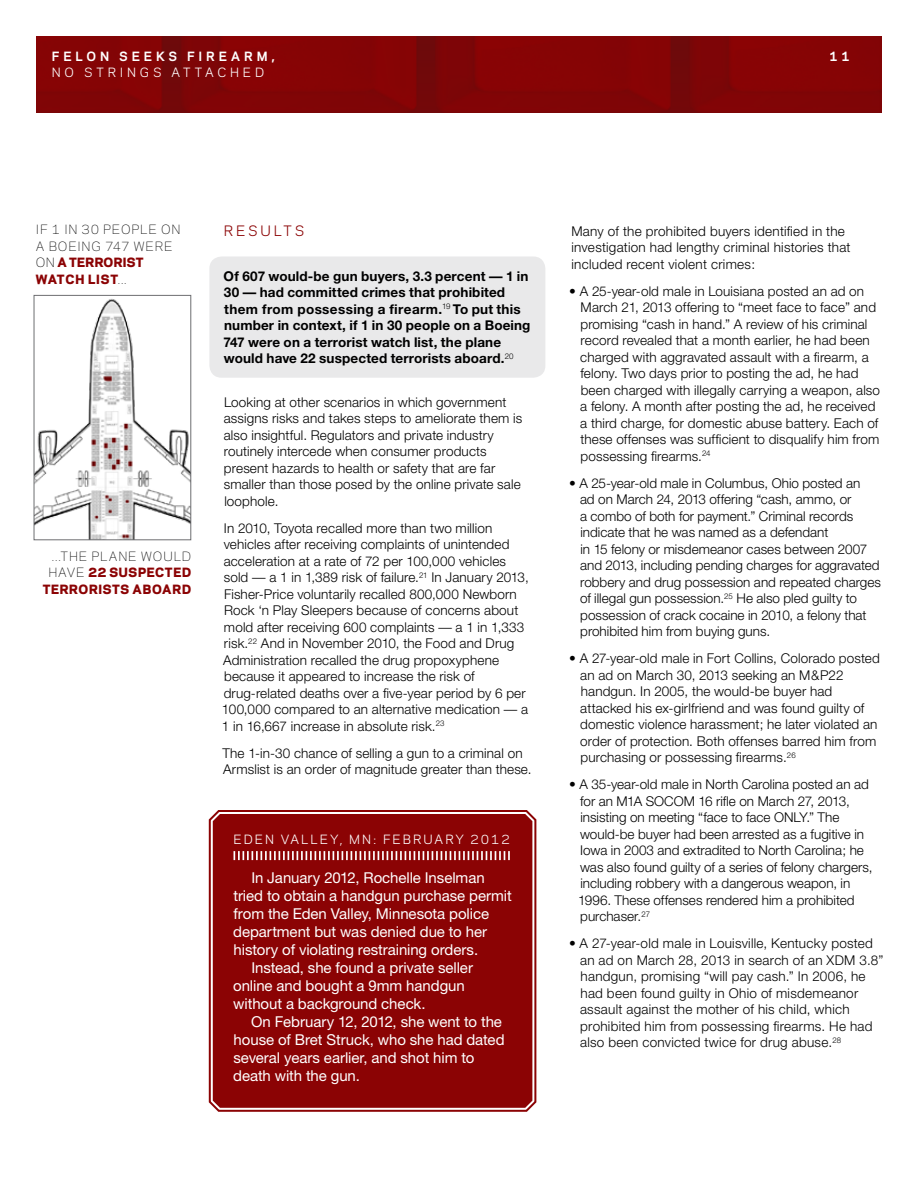
<style>
.page{position:relative;width:918px;height:1188px;background:#fff}
.page>*{position:absolute;margin:0;border:0;box-sizing:border-box;transform-origin:0 0}
.t1{font:15px "Helvetica Neue";letter-spacing:-.005em;color:#fff}
.t2{font:300 13.5px/16.5px "Helvetica Neue";letter-spacing:.01em;color:#000}
.t3{font:700 13.5px/16.5px "Helvetica Neue";letter-spacing:.01em;color:#000}
.t4{font:13.5px "Galaxie Polaris";letter-spacing:.205em;color:#8b0304}
.t5{font:300 12px/16.5px "Galaxie Polaris";letter-spacing:.065em;color:#000}
.t6{font:800 12px/16.5px "Galaxie Polaris";letter-spacing:.06em;color:#8b0304;text-align:right}
.t7{font:12px "Galaxie Polaris";letter-spacing:.18em;color:#fff}
.t8{font:700 12px "Galaxie Polaris";letter-spacing:.315em;color:#fff}
.t9{font:12px "Galaxie Polaris";letter-spacing:.315em;color:#fff}
.s1{font-weight:800;color:#8b0304}
.s2{font-weight:300;color:#000}
</style>
<div class="page">
<div style="left:209px;top:257px;width:336px;height:121px;background:#e9e9ea;border-radius:12px"></div>
<svg style="left:208px;top:810px;width:329px;height:302px;background:#ad4e4f"></svg>
<div style="left:211px;top:812px;width:323px;height:297px;background:#8b0304"></div>
<img style="left:36px;top:36px;width:846px;height:76px">
<img style="left:36px;top:299px;width:153px;height:239px">
<div style="left:34px;top:295px;width:157px;height:245px;border:1px solid #6d6e71"></div>
<p class="t8" style="left:52px;top:47px;width:224px">FELON SEEKS FIREARM,</p>
<p class="t9" style="left:52px;top:63px;width:214px">NO STRINGS ATTACHED</p>
<p class="t8" style="left:830px;top:47px;width:22px">1 1</p>
<p class="t5" style="left:36px;top:221px;width:146px">IF 1 IN 30 PEOPLE ON<br>A BOEING 747 WERE<br>ON <span class="s1">A TERRORIST<br>WATCH LIST</span>...</p>
<p class="t6" style="left:43px;top:547px;width:150px"><span class="s2">...THE PLANE WOULD<br>HAVE</span> 22 SUSPECTED<br>TERRORISTS ABOARD</p>
<p class="t4" style="left:224px;top:220px;width:82px">RESULTS</p>
<p class="t3" style="left:223px;top:267px;width:309px">Of 607 would-be gun buyers, 3.3 percent — 1 in 30 — had committed crimes that prohibited them from possessing a firearm.<sup>19</sup> To put this number in context, if 1 in 30 people on a Boeing 747 were on a terrorist watch list, the plane would have 22 suspected terrorists aboard.<sup>20</sup></p>
<p class="t2" style="left:224px;top:393px;width:300px">Looking at other scenarios in which government assigns risks and takes steps to ameliorate them is also insightful. Regulators and private industry routinely intercede when consumer products present hazards to health or safety that are far smaller than those posed by the online private sale loophole.</p>
<p class="t2" style="left:222px;top:519px;width:308px">In 2010, Toyota recalled more than two million vehicles after receiving complaints of unintended acceleration at a rate of 72 per 100,000 vehicles sold — a 1 in 1,389 risk of failure.<sup>21</sup> In January 2013, Fisher-Price voluntarily recalled 800,000 Newborn Rock ‘n Play Sleepers because of concerns about mold after receiving 600 complaints — a 1 in 1,333 risk.<sup>22</sup> And in November 2010, the Food and Drug Administration recalled the drug propoxyphene because it appeared to increase the risk of drug-related deaths over a five-year period by 6 per 100,000 compared to an alternative medication — a 1 in 16,667 increase in absolute risk.<sup>23</sup></p>
<p class="t2" style="left:222px;top:744px;width:311px">The 1-in-30 chance of selling a gun to a criminal on<br>Armslist is an order of magnitude greater than these.</p>
<p class="t7" style="left:234px;top:830px;width:278px">EDEN VALLEY, MN: FEBRUARY 2012</p>
<p class="t1" style="left:251px;top:868px;width:235px">In January 2012, Rochelle Inselman</p>
<p class="t1" style="left:233px;top:886px;width:280px">tried to obtain a handgun purchase permit</p>
<p class="t1" style="left:234px;top:904px;width:257px">from the Eden Valley, Minnesota police</p>
<p class="t1" style="left:233px;top:922px;width:255px">department but was denied due to her</p>
<p class="t1" style="left:234px;top:940px;width:246px">history of violating restraining orders.</p>
<p class="t1" style="left:251px;top:958px;width:223px">Instead, she found a private seller</p>
<p class="t1" style="left:233px;top:976px;width:233px">online and bought a 9mm handgun</p>
<p class="t1" style="left:233px;top:994px;width:194px">without a background check.</p>
<p class="t1" style="left:251px;top:1012px;width:252px">On February 12, 2012, she went to the</p>
<p class="t1" style="left:234px;top:1030px;width:272px">house of Bret Struck, who she had dated</p>
<p class="t1" style="left:234px;top:1048px;width:242px">several years earlier, and shot him to</p>
<p class="t1" style="left:233px;top:1066px;width:128px">death with the gun.</p>
<p class="t2" style="left:571px;top:222px;width:281px">Many of the prohibited buyers identified in the investigation had lengthy criminal histories that included recent violent crimes:</p>
<p class="t2" style="left:580px;top:282px;width:301px;text-indent:-11px">• A 25-year-old male in Louisiana posted an ad on March 21, 2013 offering to “meet face to face” and promising “cash in hand.” A review of his criminal record revealed that a month earlier, he had been charged with aggravated assault with a firearm, a felony. Two days prior to posting the ad, he had been charged with illegally carrying a weapon, also a felony. A month after posting the ad, he received a third charge, for domestic abuse battery. Each of these offenses was sufficient to disqualify him from possessing firearms.<sup>24</sup></p>
<p class="t2" style="left:580px;top:474px;width:303px;text-indent:-11px">• A 25-year-old male in Columbus, Ohio posted an<br>ad on March 24, 2013 offering “cash, ammo, or<br>a combo of both for payment.” Criminal records indicate that he was named as a defendant<br>in 15 felony or misdemeanor cases between 2007 and 2013, including pending charges for aggravated robbery and drug possession and repeated charges of illegal gun possession.<sup>25</sup> He also pled guilty to possession of crack cocaine in 2010, a felony that prohibited him from buying guns.</p>
<p class="t2" style="left:580px;top:650px;width:301px;text-indent:-11px">• A 27-year-old male in Fort Collins, Colorado posted an ad on March 30, 2013 seeking an M&amp;P22 handgun. In 2005, the would-be buyer had attacked his ex-girlfriend and was found guilty of domestic violence harassment; he later violated an order of protection. Both offenses barred him from purchasing or possessing firearms.<sup>26</sup></p>
<p class="t2" style="left:578px;top:776px;width:296px;text-indent:-9px">• A 35-year-old male in North Carolina posted an ad for an M1A SOCOM 16 rifle on March 27, 2013, insisting on meeting “face to face ONLY.” The would-be buyer had been arrested as a fugitive in Iowa in 2003 and extradited to North Carolina; he was also found guilty of a series of felony chargers, including robbery with a dangerous weapon, in 1996. These offenses rendered him a prohibited purchaser.<sup>27</sup></p>
<p class="t2" style="left:580px;top:935px;width:305px;text-indent:-11px">• A 27-year-old male in Louisville, Kentucky posted an ad on March 28, 2013 in search of an XDM 3.8” handgun, promising “will pay cash.” In 2006, he had been found guilty in Ohio of misdemeanor assault against the mother of his child, which prohibited him from possessing firearms. He had also been convicted twice for drug abuse.<sup>28</sup></p>
</div>
